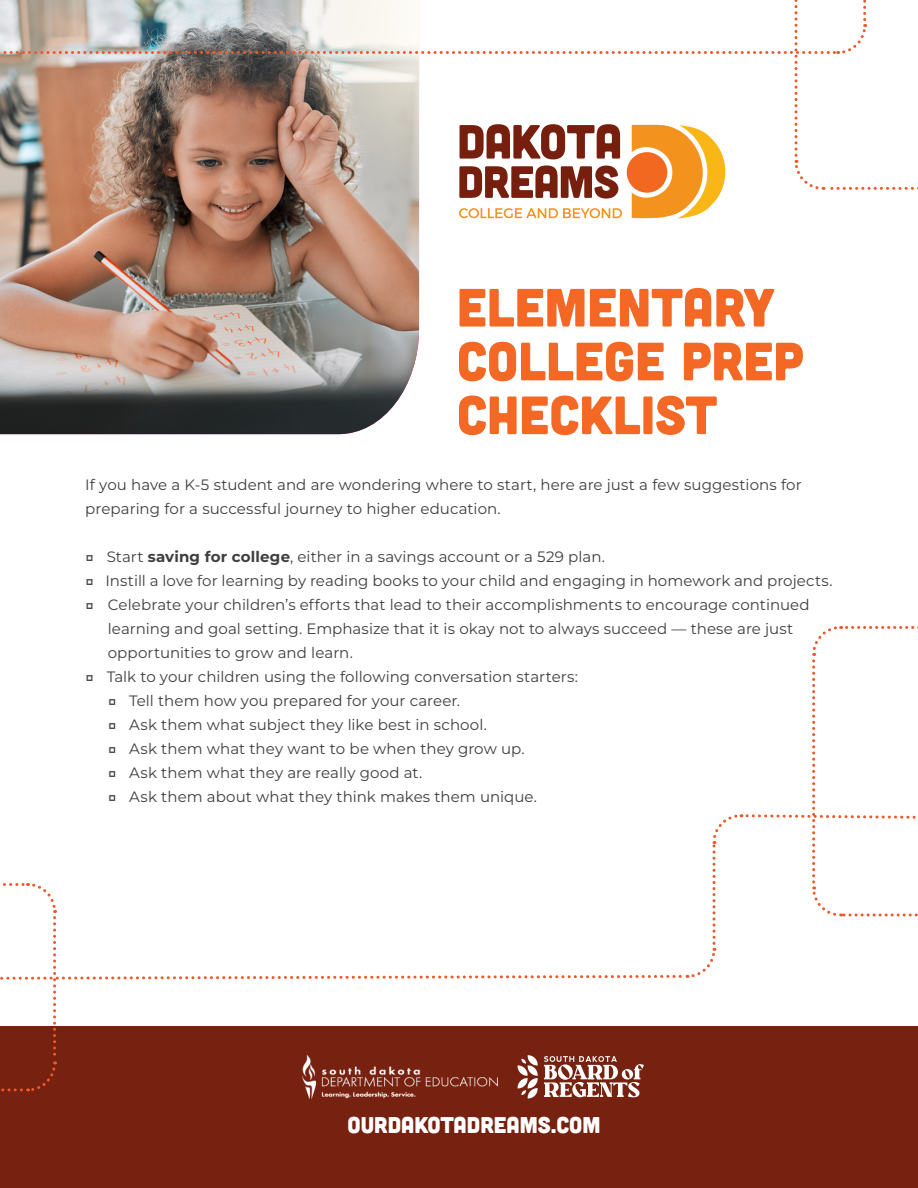
<style>
.page{position:relative;width:918px;height:1188px;background:#fff}
.page>*{position:absolute;margin:0;border:0;box-sizing:border-box;transform-origin:0 0}
.t1{font:53.85px "Cubano";color:#f36824}
.t2{font:22.8px "Cubano";color:#fff}
.t3{font:15px/24px "Montserrat";letter-spacing:.005em;color:#3e3e3f}
.s1{font-weight:700}
</style>
<div class="page">
<img style="left:0;top:220px;width:419px;height:214px">
<div style="left:0;top:1026px;width:918px;height:162px;background:#772110"></div>
<img style="left:0;top:0;width:918px;height:220px">
<svg style="left:0;top:626px;width:918px;height:472px"></svg>
<p class="t1" style="left:457px;top:273px;width:320px">ELEMENTARY</p>
<p class="t1" style="left:457px;top:327px;width:348px">COLLEGE PREP</p>
<p class="t1" style="left:457px;top:381px;width:262px">CHECKLIST</p>
<p class="t3" style="left:85px;top:472px;width:718px">If you have a K-5 student and are wondering where to start, here are just a few suggestions for preparing for a successful journey to higher education.</p>
<p class="t3" style="left:85px;top:544px;width:521px"><span class="s1">□</span> Start <span class="s1">saving for college</span>, either in a savings account or a 529 plan.</p>
<p class="t3" style="left:85px;top:568px;width:749px"><span class="s1">□</span> Instill a love for learning by reading books to your child and engaging in homework and projects.</p>
<p class="t3" style="left:108px;top:592px;width:703px;text-indent:-22px"><span class="s1">□</span> Celebrate your children’s efforts that lead to their accomplishments to encourage continued learning and goal setting. Emphasize that it is okay not to always succeed — these are just opportunities to grow and learn.</p>
<p class="t3" style="left:85px;top:664px;width:494px"><span class="s1">□</span> Talk to your children using the following conversation starters:</p>
<p class="t3" style="left:108px;top:688px;width:354px"><span class="s1">□</span> Tell them how you prepared for your career.</p>
<p class="t3" style="left:108px;top:712px;width:381px"><span class="s1">□</span> Ask them what subject they like best in school.</p>
<p class="t3" style="left:108px;top:736px;width:418px"><span class="s1">□</span> Ask them what they want to be when they grow up.</p>
<p class="t3" style="left:108px;top:760px;width:316px"><span class="s1">□</span> Ask them what they are really good at.</p>
<p class="t3" style="left:108px;top:784px;width:431px"><span class="s1">□</span> Ask them about what they think makes them unique.</p>
<p class="t2" style="left:348px;top:1111px;width:254px">OURDAKOTADREAMS.COM</p>
</div>
